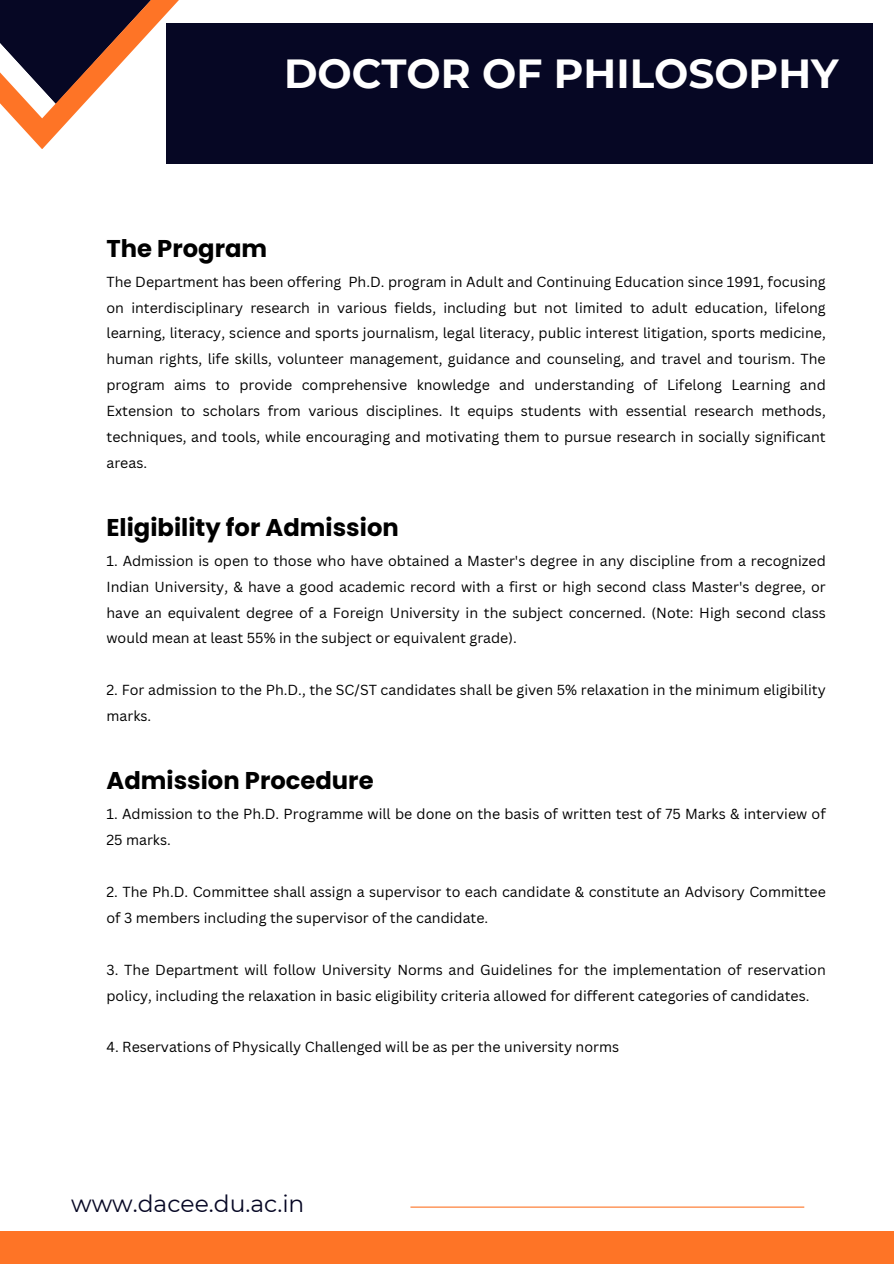
<style>
.page{position:relative;width:894px;height:1264px;background:#fff}
.page>*{position:absolute;margin:0;border:0;box-sizing:border-box;transform-origin:0 0}
.t1{font:700 40.5px "Montserrat";color:#fff}
.t2{font:700 24.3px "Poppins";color:#000}
.t3{font:23.4px "Montserrat";color:#060724}
.t4{font:14.25px/25.8px "Canva Sans";color:#000}
</style>
<div class="page">
<div style="left:166px;top:23px;width:706px;height:140px;background:#060724"></div>
<div style="left:0;top:1230px;width:893px;height:33px;background:#fe7426"></div>
<svg style="left:0;top:0;width:179px;height:149px"></svg>
<hr style="left:410px;top:1206px;width:394px;height:1px;background:#fe7426">
<h1 class="t1" style="left:284px;top:49px;width:556px">DOCTOR OF PHILOSOPHY</h1>
<h2 class="t2" style="left:106px;top:231px;width:162px">The Program</h2>
<p class="t4" style="left:106px;top:268px;width:720px;text-align:justify">The Department has been offering Ph.D. program in Adult and Continuing Education since 1991, focusing on interdisciplinary research in various fields, including but not limited to adult education, lifelong learning, literacy, science and sports journalism, legal literacy, public interest litigation, sports medicine, human rights, life skills, volunteer management, guidance and counseling, and travel and tourism. The program aims to provide comprehensive knowledge and understanding of Lifelong Learning and Extension to scholars from various disciplines. It equips students with essential research methods, techniques, and tools, while encouraging and motivating them to pursue research in socially significant areas.</p>
<h2 class="t2" style="left:106px;top:510px;width:294px">Eligibility for Admission</h2>
<p class="t4" style="left:106px;top:547px;width:720px;text-align:justify">1. Admission is open to those who have obtained a Master's degree in any discipline from a recognized Indian University, &amp; have a good academic record with a first or high second class Master's degree, or have an equivalent degree of a Foreign University in the subject concerned. (Note: High second class would mean at least 55% in the subject or equivalent grade).</p>
<p class="t4" style="left:106px;top:676px;width:720px">2. For admission to the Ph.D., the SC/ST candidates shall be given 5% relaxation in the minimum eligibility marks.</p>
<h2 class="t2" style="left:106px;top:763px;width:268px">Admission Procedure</h2>
<p class="t4" style="left:106px;top:801px;width:720px">1. Admission to the Ph.D. Programme will be done on the basis of written test of 75 Marks &amp; interview of<br>25 marks.</p>
<p class="t4" style="left:106px;top:878px;width:720px">2. The Ph.D. Committee shall assign a supervisor to each candidate &amp; constitute an Advisory Committee of 3 members including the supervisor of the candidate.</p>
<p class="t4" style="left:106px;top:956px;width:720px">3. The Department will follow University Norms and Guidelines for the implementation of reservation policy, including the relaxation in basic eligibility criteria allowed for different categories of candidates.</p>
<p class="t4" style="left:106px;top:1034px;width:514px">4. Reservations of Physically Challenged will be as per the university norms</p>
<h3 class="t3" style="left:71px;top:1189px;width:235px">www.dacee.du.ac.in</h3>
</div>
